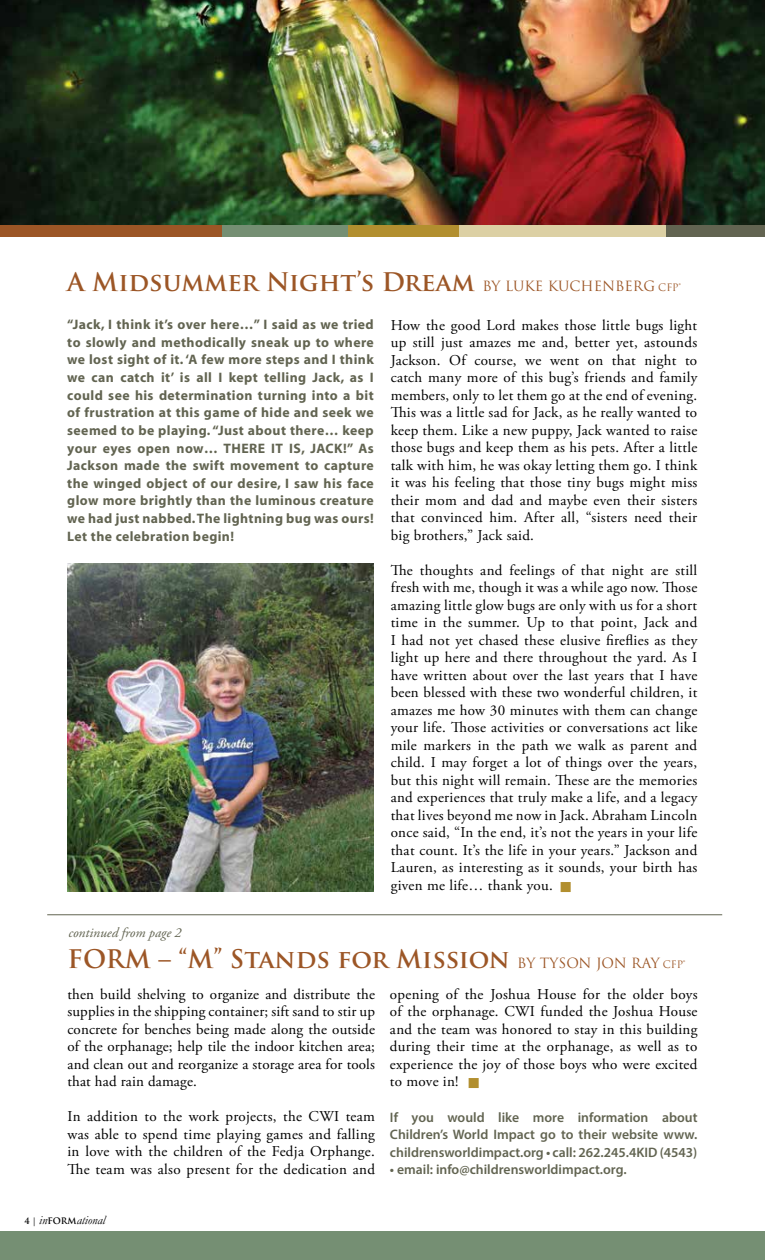
<style>
.page{position:relative;width:765px;height:1260px;background:#fff}
.page>*{position:absolute;margin:0;border:0;box-sizing:border-box;transform-origin:0 0}
.t1{font:700 25px "Trajan Pro";color:#9c5626}
.t2{font:15px/17.5px "Adobe Garamond Pro";letter-spacing:.02em;color:#000;text-align:justify}
.t3{font:700 13.75px/17.6px "Myriad";letter-spacing:.03em;color:#626451;text-align:justify}
.t4{font:600 13.75px/17.6px "Myriad Pro";color:#626451;text-align:justify}
.t5{font:italic 13.75px "Adobe Garamond Pro";color:#626451}
.t6{font:italic 12.5px "Garamond";color:#000}
.s1{font-weight:400;font-size:13.75px}
.s2{font-weight:400;font-size:10px}
.s3{font-family:"Trajan Pro";font-weight:700;font-style:normal;font-size:8.75px}
</style>
<div class="page">
<div style="left:0;top:1231px;width:765px;height:29px;background:#758f73"></div>
<hr style="left:47px;top:914px;width:675px;height:1px;background:#626451">
<img style="left:0;top:0;width:765px;height:225px">
<div style="left:0;top:225px;width:222px;height:11px;background:#9c5626"></div>
<div style="left:222px;top:225px;width:126px;height:11px;background:#758f73"></div>
<div style="left:348px;top:225px;width:111px;height:11px;background:#b28f2f"></div>
<div style="left:459px;top:225px;width:207px;height:11px;background:#dcd0a4"></div>
<div style="left:666px;top:225px;width:99px;height:11px;background:#626451"></div>
<img style="left:67px;top:564px;width:307px;height:327px">
<h1 class="t1" style="left:67px;top:266px;width:615px">A Midsummer Night’s Dream <span class="s1">BY LUKE KUCHENBERG</span> <span class="s2">CFP®</span></h1>
<p class="t3" style="left:67px;top:316px;width:308px">“Jack, I think it’s over here…” I said as we tried to slowly and methodically sneak up to where we lost sight of it. ‘A few more steps and I think we can catch it’ is all I kept telling Jack, as I could see his determination turning into a bit of frustration at this game of hide and seek we seemed to be playing. “Just about there… keep your eyes open now… THERE IT IS, JACK!” As Jackson made the swift movement to capture the winged object of our desire, I saw his face glow more brightly than the luminous creature we had just nabbed. The lightning bug was ours!<br>Let the celebration begin!</p>
<p class="t2" style="left:391px;top:317px;width:308px">How the good Lord makes those little bugs light up still just amazes me and, better yet, astounds Jackson. Of course, we went on that night to catch many more of this bug’s friends and family members, only to let them go at the end of evening.<br>This was a little sad for Jack, as he really wanted to keep them. Like a new puppy, Jack wanted to raise those bugs and keep them as his pets. After a little talk with him, he was okay letting them go. I think it was his feeling that those tiny bugs might miss their mom and dad and maybe even their sisters that convinced him. After all, “sisters need their big brothers,” Jack said.</p>
<p class="t2" style="left:391px;top:562px;width:308px">The thoughts and feelings of that night are still fresh with me, though it was a while ago now. Those amazing little glow bugs are only with us for a short time in the summer. Up to that point, Jack and I had not yet chased these elusive fireflies as they light up here and there throughout the yard. As I have written about over the last years that I have been blessed with these two wonderful children, it amazes me how 30 minutes with them can change your life. Those activities or conversations act like mile markers in the path we walk as parent and child. I may forget a lot of things over the years, but this night will remain. These are the memories and experiences that truly make a life, and a legacy that lives beyond me now in Jack. Abraham Lincoln once said, “In the end, it’s not the years in your life that count. It’s the life in your years.” Jackson and Lauren, as interesting as it sounds, your birth has given me life… thank you.</p>
<p class="t5" style="left:68px;top:925px;width:115px">continued from page 2</p>
<h1 class="t1" style="left:67px;top:944px;width:619px">FORM – “M” Stands for Mission <span class="s1">BY TYSON JON RAY</span> <span class="s2">CFP®</span></h1>
<p class="t2" style="left:67px;top:986px;width:309px">then build shelving to organize and distribute the supplies in the shipping container; sift sand to stir up concrete for benches being made along the outside of the orphanage; help tile the indoor kitchen area; and clean out and reorganize a storage area for tools that had rain damage.</p>
<p class="t2" style="left:67px;top:1108px;width:309px">In addition to the work projects, the CWI team was able to spend time playing games and falling in love with the children of the Fedja Orphange.<br>The team was also present for the dedication and</p>
<p class="t6" style="left:24px;top:1213px;width:82px"><span class="s3">4 |</span> in<span class="s3">FORM</span>ational</p>
<p class="t2" style="left:390px;top:986px;width:309px">opening of the Joshua House for the older boys of the orphanage. CWI funded the Joshua House and the team was honored to stay in this building during their time at the orphanage, as well as to experience the joy of those boys who were excited to move in!</p>
<p class="t4" style="left:390px;top:1108px;width:309px">If you would like more information about Children’s World Impact go to their website www. childrensworldimpact.org • call: 262.245.4KID (4543)</p>
<p class="t4" style="left:390px;top:1161px;width:238px">• email: info@childrensworldimpact.org.</p>
</div>
